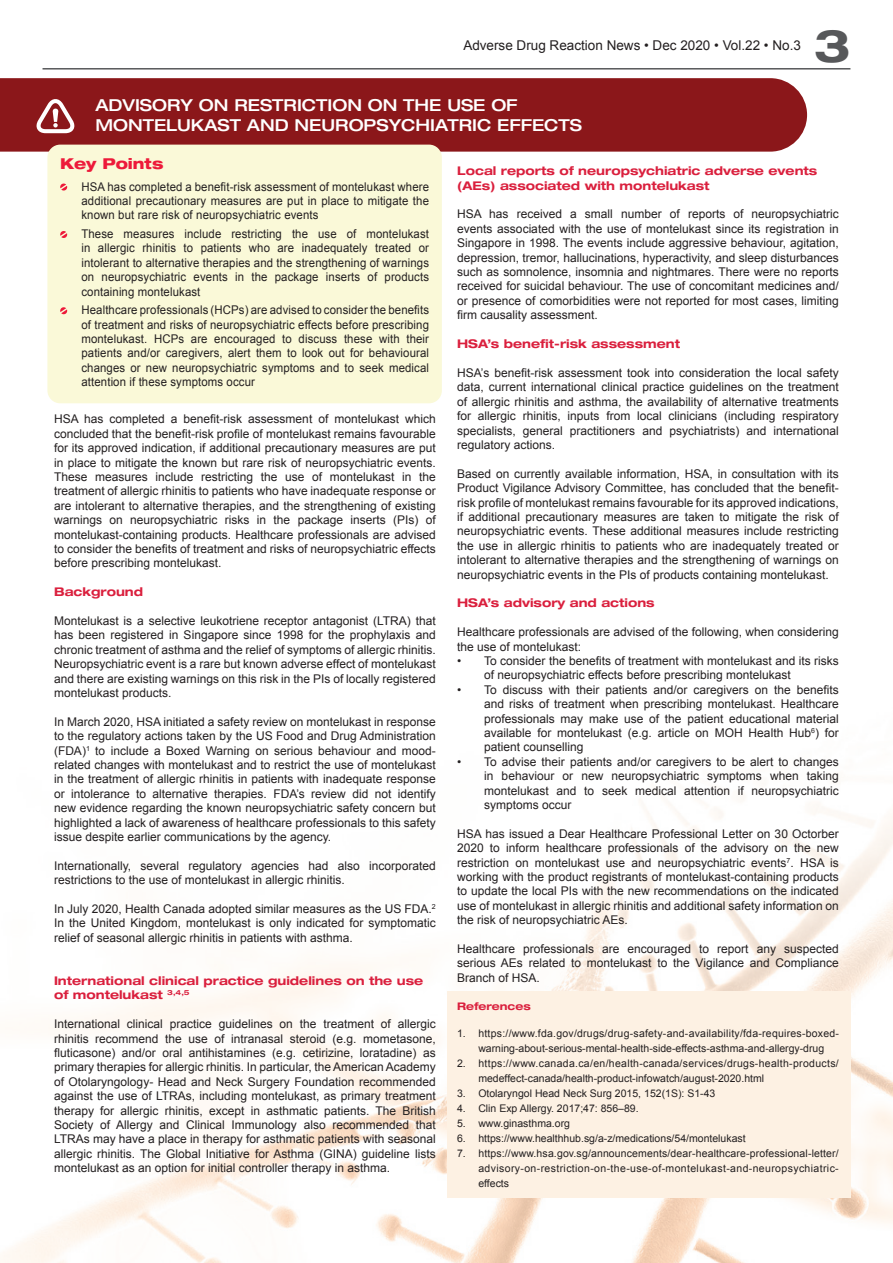
<style>
.page{position:relative;width:893px;height:1263px;background:#fff}
.page>*{position:absolute;margin:0;border:0;box-sizing:border-box;transform-origin:0 0}
.t1{font:700 expanded 45px "Helvetica Neue LT Std";color:#57585a}
.t2{font:500 expanded 16.5px/19.8px "Helvetica Neue LT Std";color:#fff}
.t3{font:800 expanded 15px "Helvetica Neue LT Std";color:#ed1a3a}
.t4{font:13.5px "Arial";color:#231f20}
.t5{font:12px/14.4px "Arial";color:#231f20;text-align:justify}
.t6{font:12px/14.4px "Arial";color:#231f20;text-align:justify;scale:.95 1}
.t7{font:700 expanded 12px/14.4px "Helvetica Neue LT Std";color:#da1f3d}
.t8{font:10.5px/15px "Arial";color:#231f20}
.t9{font:10.5px/15px "Arial";letter-spacing:.03em;color:#231f20}
.t10{font:700 expanded 10.5px "Helvetica Neue LT Std";color:#da1f3d}
</style>
<div class="page">
<div style="left:0;top:78px;width:807px;height:74px;background:#8b171a"></div>
<img style="left:0;top:805px;width:893px;height:458px">
<hr style="left:43px;top:68px;width:807px;height:2px;background:#57585a">
<svg style="left:31px;top:100px;width:45px;height:35px"></svg>
<div style="left:447px;top:991px;width:404px;height:206px;background:#fdf1e3"></div>
<div style="left:47px;top:145px;width:395px;height:258px;background:#faf9d8;border-radius:13px"></div>
<svg style="left:60px;top:183px;width:8px;height:8px"></svg>
<svg style="left:60px;top:231px;width:8px;height:7px"></svg>
<svg style="left:60px;top:307px;width:8px;height:8px"></svg>
<p class="t4" style="left:463px;top:37px;width:339px">Adverse Drug Reaction News • Dec 2020 • Vol.22 • No.3</p>
<p class="t1" style="left:814px;top:17px;width:38px">3</p>
<p class="t2" style="left:95px;top:95px;width:488px">ADVISORY ON RESTRICTION ON THE USE OF<br>MONTELUKAST AND NEUROPSYCHIATRIC EFFECTS</p>
<p class="t3" style="left:60px;top:154px;width:105px">Key Points</p>
<p class="t6" style="left:81px;top:179px;width:367px">HSA has completed a benefit-risk assessment of montelukast where additional precautionary measures are put in place to mitigate the known but rare risk of neuropsychiatric events</p>
<p class="t6" style="left:81px;top:227px;width:367px">These measures include restricting the use of montelukast in allergic rhinitis to patients who are inadequately treated or intolerant to alternative therapies and the strengthening of warnings on neuropsychiatric events in the package inserts of products containing montelukast</p>
<p class="t6" style="left:81px;top:303px;width:367px">Healthcare professionals (HCPs) are advised to consider the benefits of treatment and risks of neuropsychiatric effects before prescribing montelukast. HCPs are encouraged to discuss these with their patients and/or caregivers, alert them to look out for behavioural changes or new neuropsychiatric symptoms and to seek medical attention if these symptoms occur</p>
<p class="t5" style="left:54px;top:412px;width:383px">HSA has completed a benefit-risk assessment of montelukast which concluded that the benefit-risk profile of montelukast remains favourable for its approved indication, if additional precautionary measures are put in place to mitigate the known but rare risk of neuropsychiatric events.<br>These measures include restricting the use of montelukast in the treatment of allergic rhinitis to patients who have inadequate response or are intolerant to alternative therapies, and the strengthening of existing warnings on neuropsychiatric risks in the package inserts (PIs) of montelukast-containing products. Healthcare professionals are advised to consider the benefits of treatment and risks of neuropsychiatric effects before prescribing montelukast.</p>
<p class="t7" style="left:54px;top:584px;width:91px">Background</p>
<p class="t5" style="left:54px;top:614px;width:383px">Montelukast is a selective leukotriene receptor antagonist (LTRA) that has been registered in Singapore since 1998 for the prophylaxis and chronic treatment of asthma and the relief of symptoms of allergic rhinitis.<br>Neuropsychiatric event is a rare but known adverse effect of montelukast and there are existing warnings on this risk in the PIs of locally registered montelukast products.</p>
<p class="t5" style="left:54px;top:714px;width:383px">In March 2020, HSA initiated a safety review on montelukast in response to the regulatory actions taken by the US Food and Drug Administration (FDA)<sup>1</sup> to include a Boxed Warning on serious behaviour and mood&shy;related changes with montelukast and to restrict the use of montelukast in the treatment of allergic rhinitis in patients with inadequate response or intolerance to alternative therapies. FDA’s review did not identify new evidence regarding the known neuropsychiatric safety concern but highlighted a lack of awareness of healthcare professionals to this safety issue despite earlier communications by the agency.</p>
<p class="t5" style="left:54px;top:858px;width:383px">Internationally, several regulatory agencies had also incorporated restrictions to the use of montelukast in allergic rhinitis.</p>
<p class="t5" style="left:54px;top:902px;width:383px">In July 2020, Health Canada adopted similar measures as the US FDA.<sup>2<br></sup>In the United Kingdom, montelukast is only indicated for symptomatic relief of seasonal allergic rhinitis in patients with asthma.</p>
<p class="t7" style="left:54px;top:973px;width:371px">International clinical practice guidelines on the use of montelukast <sup>3,4,5</sup></p>
<p class="t5" style="left:54px;top:1017px;width:383px">International clinical practice guidelines on the treatment of allergic rhinitis recommend the use of intranasal steroid (e.g. mometasone, fluticasone) and/or oral antihistamines (e.g. cetirizine, loratadine) as primary therapies for allergic rhinitis. In particular, the American Academy of Otolaryngology- Head and Neck Surgery Foundation recommended against the use of LTRAs, including montelukast, as primary treatment therapy for allergic rhinitis, except in asthmatic patients. The British Society of Allergy and Clinical Immunology also recommended that LTRAs may have a place in therapy for asthmatic patients with seasonal allergic rhinitis. The Global Initiative for Asthma (GINA) guideline lists montelukast as an option for initial controller therapy in asthma.</p>
<p class="t7" style="left:457px;top:163px;width:362px">Local reports of neuropsychiatric adverse events (AEs) associated with montelukast</p>
<p class="t5" style="left:457px;top:207px;width:383px">HSA has received a small number of reports of neuropsychiatric events associated with the use of montelukast since its registration in Singapore in 1998. The events include aggressive behaviour, agitation, depression, tremor, hallucinations, hyperactivity, and sleep disturbances such as somnolence, insomnia and nightmares. There were no reports received for suicidal behaviour. The use of concomitant medicines and/ or presence of comorbidities were not reported for most cases, limiting firm causality assessment.</p>
<p class="t7" style="left:457px;top:336px;width:224px">HSA’s benefit-risk assessment</p>
<p class="t5" style="left:457px;top:366px;width:383px">HSA’s benefit-risk assessment took into consideration the local safety data, current international clinical practice guidelines on the treatment of allergic rhinitis and asthma, the availability of alternative treatments for allergic rhinitis, inputs from local clinicians (including respiratory specialists, general practitioners and psychiatrists) and international regulatory actions.</p>
<p class="t5" style="left:457px;top:466px;width:383px">Based on currently available information, HSA, in consultation with its Product Vigilance Advisory Committee, has concluded that the benefit&shy;risk profile of montelukast remains favourable for its approved indications, if additional precautionary measures are taken to mitigate the risk of neuropsychiatric events. These additional measures include restricting the use in allergic rhinitis to patients who are inadequately treated or intolerant to alternative therapies and the strengthening of warnings on neuropsychiatric events in the PIs of products containing montelukast.</p>
<p class="t7" style="left:457px;top:595px;width:199px">HSA’s advisory and actions</p>
<p class="t5" style="left:457px;top:625px;width:383px">Healthcare professionals are advised of the following, when considering the use of montelukast:</p>
<p class="t5" style="left:484px;top:654px;width:356px;text-indent:-27px">• To consider the benefits of treatment with montelukast and its risks of neuropsychiatric effects before prescribing montelukast</p>
<p class="t5" style="left:484px;top:682px;width:356px;text-indent:-27px">• To discuss with their patients and/or caregivers on the benefits and risks of treatment when prescribing montelukast. Healthcare professionals may make use of the patient educational material available for montelukast (e.g. article on MOH Health Hub<sup>6</sup>) for patient counselling</p>
<p class="t5" style="left:484px;top:754px;width:356px;text-indent:-27px">• To advise their patients and/or caregivers to be alert to changes in behaviour or new neuropsychiatric symptoms when taking montelukast and to seek medical attention if neuropsychiatric symptoms occur</p>
<p class="t5" style="left:457px;top:826px;width:383px">HSA has issued a Dear Healthcare Professional Letter on 30 Octorber 2020 to inform healthcare professionals of the advisory on the new restriction on montelukast use and neuropsychiatric events<sup>7</sup>. HSA is working with the product registrants of montelukast-containing products to update the local PIs with the new recommendations on the indicated use of montelukast in allergic rhinitis and additional safety information on the risk of neuropsychiatric AEs.</p>
<p class="t5" style="left:457px;top:942px;width:383px">Healthcare professionals are encouraged to report any suspected serious AEs related to montelukast to the Vigilance and Compliance Branch of HSA.</p>
<p class="t10" style="left:457px;top:1000px;width:75px">References</p>
<p class="t8" style="left:478px;top:1026px;width:362px;text-indent:-21px">1. https://www.fda.gov/drugs/drug-safety-and-availability/fda-requires-boxed&shy;warning-about-serious-mental-health-side-effects-asthma-and-allergy-drug</p>
<p class="t9" style="left:478px;top:1056px;width:362px;text-indent:-21px">2. https://www.canada.ca/en/health-canada/services/drugs-health-products/ medeffect-canada/health-product-infowatch/august-2020.html</p>
<p class="t8" style="left:457px;top:1086px;width:260px">3. Otolaryngol Head Neck Surg 2015, 152(1S): S1-43</p>
<p class="t8" style="left:457px;top:1101px;width:183px">4. Clin Exp Allergy. 2017;47: 856–89.</p>
<p class="t8" style="left:457px;top:1116px;width:114px">5. www.ginasthma.org</p>
<p class="t8" style="left:457px;top:1131px;width:290px">6. https://www.healthhub.sg/a-z/medications/54/montelukast</p>
<p class="t8" style="left:478px;top:1146px;width:362px;text-align:justify;text-indent:-21px">7. https://www.hsa.gov.sg/announcements/dear-healthcare-professional-letter/ advisory-on-restriction-on-the-use-of-montelukast-and-neuropsychiatric&shy;effects</p>
</div>
